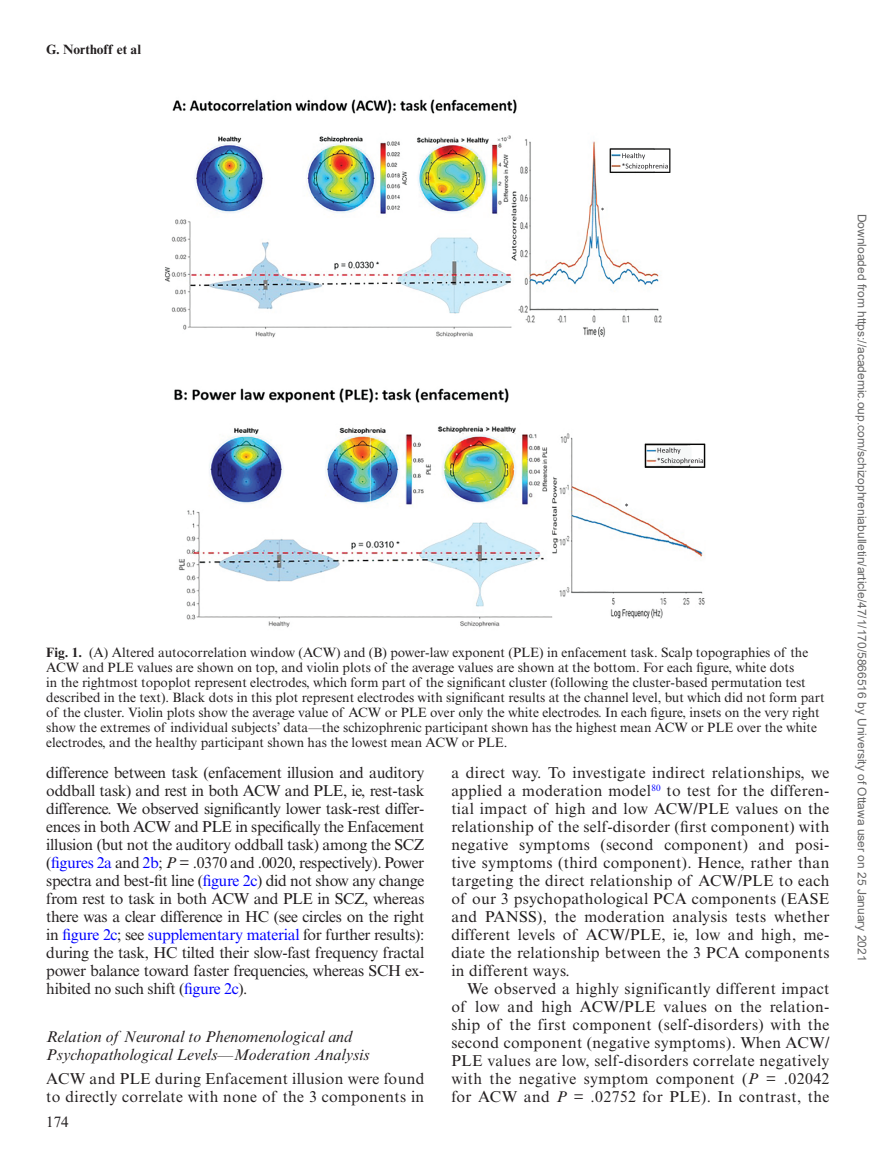
<style>
.page{position:relative;width:891px;height:1175px;background:#fff}
.page>*{position:absolute;margin:0;border:0;box-sizing:border-box;transform-origin:0 0}
.t1{font:15.75px/18px "Times New Roman MT Std";letter-spacing:.02em;color:#231f20;text-align:justify}
.t2{font:italic 15.75px/18px "Times New Roman MT Std";color:#231f20}
.t3{font:15px "Times New Roman MT Std";color:#231f20}
.t4{font:13.5px/15px "Times New Roman MT Std";color:#231f20}
.t5{font:700 13.5px "Times New Roman MT Std";color:#231f20}
.t6{font:12px "Arial";color:#666}
.s1{font-weight:700}
.s2{color:#00f}
.s3{font-style:italic}
</style>
<div class="page">
<img style="left:165px;top:99px;width:541px;height:529px">
<p class="t5" style="left:46px;top:41px;width:96px">G. Northoff et al</p>
<p class="t4" style="left:46px;top:645px;width:780px"><span class="s1">Fig. 1.</span> (A) Altered autocorrelation window (ACW) and (B) power-law exponent (PLE) in enfacement task. Scalp topographies of the ACW and PLE values are shown on top, and violin plots of the average values are shown at the bottom. For each figure, white dots<br>in the rightmost topoplot represent electrodes, which form part of the significant cluster (following the cluster-based permutation test described in the text). Black dots in this plot represent electrodes with significant results at the channel level, but which did not form part of the cluster. Violin plots show the average value of ACW or PLE over only the white electrodes. In each figure, insets on the very right show the extremes of individual subjects’ data—the schizophrenic participant shown has the highest mean ACW or PLE over the white electrodes, and the healthy participant shown has the lowest mean ACW or PLE.</p>
<p class="t1" style="left:46px;top:763px;width:380px">difference between task (enfacement illusion and auditory oddball task) and rest in both ACW and PLE, ie, rest-task difference. We observed significantly lower task-rest differ&shy;ences in both ACW and PLE in specifically the Enfacement illusion (but not the auditory oddball task) among the SCZ (<span class="s2">figures 2a</span> and <span class="s2">2b</span>; <span class="s3">P</span> = .0370 and .0020, respectively). Power spectra and best-fit line (<span class="s2">figure 2c</span>) did not show any change from rest to task in both ACW and PLE in SCZ, whereas there was a clear difference in HC (see circles on the right in <span class="s2">figure 2c</span>; see <span class="s2">supplementary material</span> for further results): during the task, HC tilted their slow-fast frequency fractal power balance toward faster frequencies, whereas SCH ex&shy;hibited no such shift (<span class="s2">figure 2c</span>).</p>
<p class="t2" style="left:46px;top:1027px;width:325px">Relation of Neuronal to Phenomenological and<br>Psychopathological Levels—Moderation Analysis</p>
<p class="t1" style="left:46px;top:1069px;width:379px">ACW and PLE during Enfacement illusion were found to directly correlate with none of the 3 components in</p>
<p class="t3" style="left:46px;top:1113px;width:24px">174</p>
<p class="t1" style="left:451px;top:763px;width:380px">a direct way. To investigate indirect relationships, we applied a moderation model<sup>80</sup> to test for the differen&shy;tial impact of high and low ACW/PLE values on the relationship of the self-disorder (first component) with negative symptoms (second component) and posi&shy;tive symptoms (third component). Hence, rather than targeting the direct relationship of ACW/PLE to each of our 3 psychopathological PCA components (EASE and PANSS), the moderation analysis tests whether different levels of ACW/PLE, ie, low and high, me&shy;diate the relationship between the 3 PCA components in different ways.</p>
<p class="t1" style="left:451px;top:979px;width:380px;text-indent:16px">We observed a highly significantly different impact of low and high ACW/PLE values on the relation&shy;ship of the first component (self-disorders) with the second component (negative symptoms). When ACW/ PLE values are low, self-disorders correlate negatively with the negative symptom component (<span class="s3">P</span> = .02042 for ACW and <span class="s3">P</span> = .02752 for PLE). In contrast, the</p>
<p class="t6" style="left:866px;top:214px;width:749px;rotate:90deg">Downloaded from https://academic.oup.com/schizophreniabulletin/article/47/1/170/5866516 by University of Ottawa user on 25 January 2021</p>
</div>
